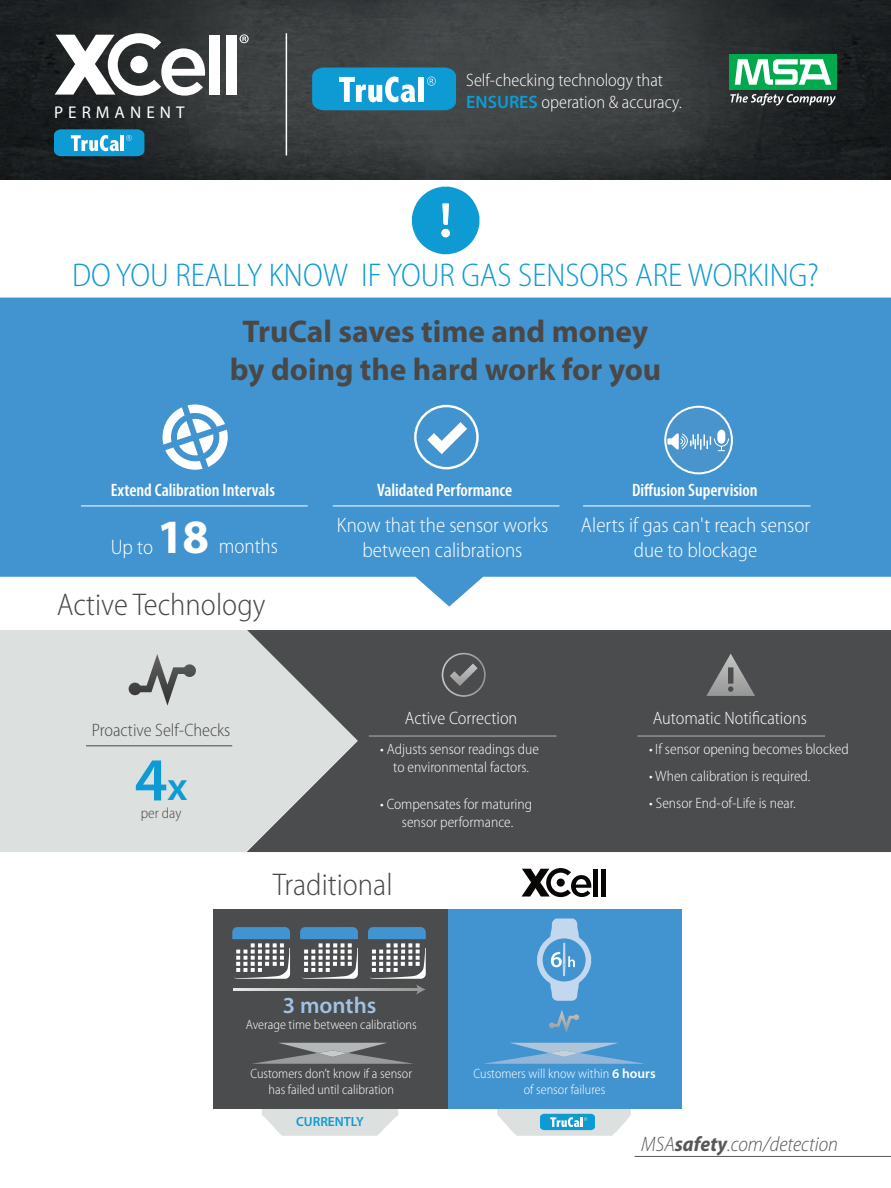
<style>
.page{position:relative;width:891px;height:1188px;background:#fff}
.page>*{position:absolute;margin:0;border:0;box-sizing:border-box;transform-origin:0 0}
.t1{font:600 61.5px "Myriad Pro";color:#0e9bd4}
.t2{font:700 48px "Myriad Pro";color:#fff}
.t3{font:300 semi-condensed 33px "Myriad Pro";color:#0e9bd4}
.t4{font:700 31.5px "Myriad Pro";color:#4a4847}
.t5{font:300 semi-condensed 31.5px "Myriad Pro";color:#4a4847}
.t6{font:600 23.1px "Myriad Pro";color:#a1c1e5}
.t7{font:300 semi-condensed 21px/25.2px "Myriad Pro";color:#fff;text-align:center}
.t8{font:italic 300 semi-condensed 21px "Myriad Pro";color:#57585a}
.t9{font:300 semi-condensed 18px "Myriad Pro";color:#fff}
.t10{font:600 condensed 18px "Myriad Pro";color:#fff}
.t11{font:300 semi-condensed 18px "Myriad Pro";color:#4a4847}
.t12{font:17.1px "Myriad Pro";letter-spacing:.3em;color:#fff}
.t13{font:300 semi-condensed 15px "Myriad Pro";color:#fff}
.t14{font:300 semi-condensed 15px "Myriad Pro";color:#4a4847}
.t15{font:300 semi-condensed 13.5px/16.2px "Myriad Pro";color:#fff;text-align:center}
.t16{font:600 13.35px "Myriad Pro";color:#0e9bd4}
.s1{font-weight:600;font-stretch:normal;color:#0e9bd4}
.s2{font-size:40.5px}
.s3{font-weight:600;font-stretch:normal}
.s4{font-weight:700}
</style>
<div class="page">
<svg style="left:0;top:298px;width:891px;height:308px;background:#539ed4"></svg>
<svg style="left:163px;top:405px;width:65px;height:65px"></svg>
<div style="left:414px;top:405px;width:65px;height:64px;border:2px solid #fff;border-radius:50%"></div>
<svg style="left:427px;top:422px;width:40px;height:32px"></svg>
<svg style="left:262px;top:1109px;width:136px;height:27px;background:#e0e3e3"></svg>
<div style="left:448px;top:910px;width:234px;height:199px;background:#4194d0"></div>
<div style="left:214px;top:910px;width:234px;height:199px;background:#4b4c4d"></div>
<svg style="left:232px;top:927px;width:58px;height:52px"></svg>
<svg style="left:300px;top:927px;width:58px;height:52px"></svg>
<svg style="left:537px;top:919px;width:54px;height:82px"></svg>
<svg style="left:234px;top:989px;width:134px;height:1px"></svg>
<svg style="left:368px;top:927px;width:58px;height:68px"></svg>
<svg style="left:252px;top:1043px;width:161px;height:21px"></svg>
<svg style="left:484px;top:1043px;width:160px;height:21px"></svg>
<svg style="left:549px;top:1010px;width:30px;height:23px"></svg>
<div style="left:358px;top:630px;width:533px;height:222px;background:#4b4c4d"></div>
<svg style="left:0;top:630px;width:358px;height:222px;background:#c4c8c7"></svg>
<svg style="left:129px;top:654px;width:67px;height:52px;background:#b5b8b7"></svg>
<svg style="left:706px;top:654px;width:49px;height:42px;background:#737374"></svg>
<svg style="left:450px;top:664px;width:28px;height:22px"></svg>
<div style="left:442px;top:653px;width:44px;height:44px;border:2px solid #fff;border-radius:50%"></div>
<svg style="left:497px;top:1109px;width:134px;height:27px;background:#b8d7e2"></svg>
<img style="left:0;top:0;width:891px;height:179px">
<hr style="left:286px;top:33px;width:1px;height:122px;background:#fff">
<hr style="left:86px;top:745px;width:146px;height:1px;background:#4a4847">
<hr style="left:583px;top:506px;width:228px;height:1px;background:#fff">
<div style="left:593px;top:869px;width:5px;height:28px;background:#080505"></div>
<div style="left:601px;top:869px;width:5px;height:28px;background:#080505"></div>
<svg style="left:522px;top:868px;width:69px;height:29px"></svg>
<hr style="left:333px;top:506px;width:226px;height:1px;background:#fff">
<svg style="left:412px;top:187px;width:67px;height:67px"></svg>
<div style="left:441px;top:229px;width:9px;height:8px;background:#fefcfb;border-radius:50%"></div>
<div style="left:209px;top:35px;width:11px;height:60px;background:#fff"></div>
<div style="left:226px;top:35px;width:10px;height:60px;background:#fff"></div>
<svg style="left:55px;top:33px;width:150px;height:63px"></svg>
<svg style="left:240px;top:34px;width:9px;height:9px"></svg>
<svg style="left:54px;top:129px;width:90px;height:27px;background:#38a9d7"></svg>
<div style="left:729px;top:54px;width:108px;height:36px;background:#00a94e"></div>
<svg style="left:735px;top:59px;width:96px;height:26px"></svg>
<svg style="left:730px;top:93px;width:106px;height:12px"></svg>
<hr style="left:81px;top:506px;width:227px;height:1px;background:#fff">
<hr style="left:634px;top:1156px;width:257px;height:1px;background:#57585a">
<svg style="left:312px;top:68px;width:144px;height:42px;background:#39abd9"></svg>
<hr style="left:369px;top:736px;width:187px;height:1px;background:#b4b3b2">
<hr style="left:638px;top:736px;width:187px;height:1px;background:#b4b3b2">
<div style="left:663px;top:412px;width:71px;height:60px;background:#4194d0"></div>
<div style="left:665px;top:407px;width:67px;height:66px;background:#4994cd;border-radius:50%"></div>
<div style="left:664px;top:406px;width:69px;height:68px;border:2px solid #fff;border-radius:50%"></div>
<svg style="left:667px;top:415px;width:62px;height:44px"></svg>
<p class="t12" style="left:54px;top:102px;width:132px">PERMANENT</p>
<p class="t9" style="left:466px;top:73px;width:198px">Self-checking technology that</p>
<p class="t9" style="left:466px;top:95px;width:217px"><span class="s1">ENSURES</span> operation &amp; accuracy.</p>
<p class="t3" style="left:72px;top:263px;width:748px">DO YOU REALLY KNOW IF YOUR GAS SENSORS ARE WORKING?</p>
<p class="t4" style="left:243px;top:320px;width:407px">TruCal saves time and money</p>
<p class="t4" style="left:230px;top:358px;width:433px">by doing the hard work for you</p>
<p class="t10" style="left:111px;top:479px;width:166px">Extend Calibration Intervals</p>
<p class="t7" style="left:111px;top:536px;width:44px">Up to</p>
<p class="t2" style="left:157px;top:519px;width:54px">18</p>
<p class="t7" style="left:219px;top:536px;width:61px">months</p>
<p class="t5" style="left:57px;top:593px;width:210px">Active Technology</p>
<p class="t10" style="left:377px;top:479px;width:137px">Validated Performance</p>
<p class="t7" style="left:337px;top:514px;width:213px">Know that the sensor works</p>
<p class="t7" style="left:363px;top:539px;width:161px">between calibrations</p>
<p class="t10" style="left:632px;top:479px;width:127px">Diffusion Supervision</p>
<p class="t7" style="left:581px;top:514px;width:231px">Alerts if gas can't reach sensor due to blockage</p>
<p class="t11" style="left:92px;top:723px;width:140px">Proactive Self-Checks</p>
<p class="t1" style="left:135px;top:743px;width:54px">4<span class="s2">x</span></p>
<p class="t14" style="left:141px;top:808px;width:42px">per day</p>
<p class="t9" style="left:405px;top:711px;width:114px">Active Correction</p>
<p class="t13" style="left:380px;top:744px;width:160px">• Adjusts sensor readings due</p>
<p class="t13" style="left:393px;top:762px;width:137px">to environmental factors.</p>
<p class="t13" style="left:380px;top:799px;width:154px">• Compensates for maturing</p>
<p class="t13" style="left:402px;top:817px;width:113px">sensor performance.</p>
<p class="t5" style="left:273px;top:873px;width:121px">Traditional</p>
<p class="t9" style="left:653px;top:711px;width:156px">Automatic Notifications</p>
<p class="t13" style="left:649px;top:744px;width:201px">• If sensor opening becomes blocked</p>
<p class="t13" style="left:649px;top:771px;width:163px">• When calibration is required.</p>
<p class="t13" style="left:649px;top:798px;width:148px">• Sensor End-of-Life is near.</p>
<p class="t6" style="left:283px;top:992px;width:95px">3 months</p>
<p class="t15" style="left:246px;top:1018px;width:172px">Average time between calibrations</p>
<p class="t15" style="left:250px;top:1066px;width:163px">Customers don’t know if a sensor</p>
<p class="t15" style="left:268px;top:1082px;width:127px">has failed until calibration</p>
<p class="t16" style="left:296px;top:1113px;width:69px">CURRENTLY</p>
<p class="t15" style="left:474px;top:1066px;width:184px">Customers will know within <span class="s3">6 hours </span>of sensor failures</p>
<p class="t8" style="left:641px;top:1131px;width:198px">MSA<span class="s4">safety</span>.com/detection</p>
</div>
